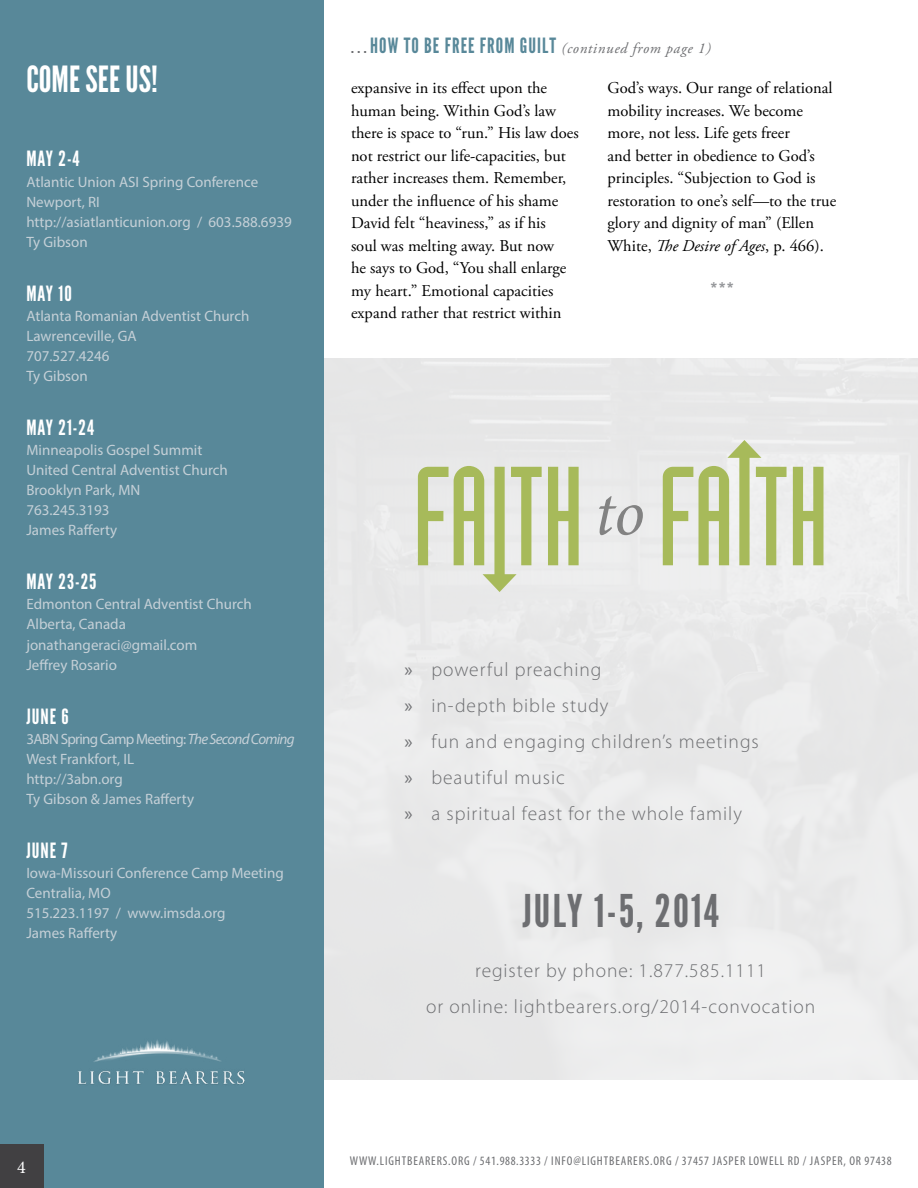
<style>
.page{position:relative;width:918px;height:1188px;background:#fff}
.page>*{position:absolute;margin:0;border:0;box-sizing:border-box;transform-origin:0 0}
.t1{font:italic 65.25px "Minion Pro";color:#828282}
.t2{font:45px "League Gothic";letter-spacing:.05em;color:#6d6e71}
.t3{font:36px "League Gothic";color:#fff}
.t4{font:21px "League Gothic";letter-spacing:.05em;color:#fff}
.t5{font:21px "League Gothic";letter-spacing:.05em;color:#588899}
.t6{font:300 19.5px/36px "Myriad Pro";letter-spacing:.05em;color:#6d6e71;text-align:center}
.t7{font:18px "Minion Pro";color:#fff}
.t8{font:16.5px/22.5px "Adobe Garamond Pro";color:#000}
.t9{font:700 16.5px "Arial";color:#939598}
.t10{font:15px/20.1px "Myriad Pro";color:#c5d0d7}
.t11{font:italic 15px "Adobe Garamond Pro";letter-spacing:.05em;color:#6d6e71}
.t12{font:condensed 12.75px "Myriad Pro";letter-spacing:.07em;color:#6d6e71}
.s1{font-style:italic}
.s2{font-size:18px;color:#6d6e71}
.s3{font-weight:400}
</style>
<div class="page">
<div style="left:0;top:0;width:323px;height:1188px;background:#588899"></div>
<div style="left:0;top:1145px;width:43px;height:43px;background:#414042"></div>
<img style="left:78px;top:1040px;width:167px;height:45px">
<svg style="left:418px;top:466px;width:124px;height:126px;background:#cfd7b2"></svg>
<svg style="left:548px;top:467px;width:31px;height:98px;background:#bbc986"></svg>
<svg style="left:663px;top:467px;width:30px;height:98px;background:#ccd5aa"></svg>
<svg style="left:699px;top:440px;width:88px;height:125px"></svg>
<svg style="left:793px;top:467px;width:30px;height:98px;background:#bcc987"></svg>
<h3 class="t3" style="left:26px;top:58px;width:14px">COME</h3>
<h3 class="t3" style="left:86px;top:58px;width:74px">SEE US!</h3>
<p class="t4" style="left:26px;top:146px;width:55px">MAY 2-4</p>
<p class="t10" style="left:26px;top:171px;width:267px">Atlantic Union ASI Spring Conference<br>Newport, RI<br>http://asiatlanticunion.org / 603.588.6939<br>Ty Gibson</p>
<p class="t4" style="left:26px;top:281px;width:47px">MAY 10</p>
<p class="t10" style="left:26px;top:305px;width:225px">Atlanta Romanian Adventist Church<br>Lawrenceville, GA<br>707.527.4246<br>Ty Gibson</p>
<p class="t4" style="left:26px;top:415px;width:69px">MAY 21-24</p>
<p class="t10" style="left:26px;top:440px;width:203px">Minneapolis Gospel Summit<br>United Central Adventist Church<br>Brooklyn Park, MN<br>763.245.3193<br>James Rafferty</p>
<p class="t4" style="left:26px;top:569px;width:72px">MAY 23-25</p>
<p class="t10" style="left:26px;top:594px;width:227px">Edmonton Central Adventist Church<br>Alberta, Canada jonathangeraci@gmail.com<br>Jeffrey Rosario</p>
<p class="t4" style="left:26px;top:704px;width:44px">JUNE 6</p>
<p class="t10" style="left:26px;top:728px;width:270px">3ABN Spring Camp Meeting: <span class="s1">The Second Coming<br></span>West Frankfort, IL<br>http://3abn.org<br>Ty Gibson &amp; James Rafferty</p>
<p class="t4" style="left:26px;top:838px;width:43px">JUNE 7</p>
<p class="t10" style="left:26px;top:863px;width:259px">Iowa-Missouri Conference Camp Meeting<br>Centralia, MO<br>515.223.1197 / www.imsda.org<br>James Rafferty</p>
<p class="t7" style="left:17px;top:1155px;width:10px">4</p>
<p class="t5" style="left:351px;top:33px;width:139px"><span class="s2">...</span>HOW TO BE FREE FROM</p>
<p class="t5" style="left:520px;top:33px;width:9px">GUILT</p>
<p class="t11" style="left:561px;top:39px;width:151px">(continued from page 1)</p>
<p class="t8" style="left:351px;top:77px;width:229px">expansive in its effect upon the human being. Within God’s law there is space to “run.” His law does not restrict our life-capacities, but rather increases them. Remember, under the influence of his shame David felt “heaviness,” as if his<br>soul was melting away. But now<br>he says to God, “You shall enlarge my heart.” Emotional capacities expand rather that restrict within</p>
<p class="t8" style="left:607px;top:77px;width:230px">God’s ways. Our range of relational mobility increases. We become more, not less. Life gets freer<br>and better in obedience to God’s principles. “Subjection to God is restoration to one’s self—to the true glory and dignity of man” (Ellen White, <span class="s1">The Desire of Ages</span>, p. 466).</p>
<p class="t9" style="left:711px;top:277px;width:24px">***</p>
<h1 class="t1" style="left:595px;top:469px;width:52px">to</h1>
<p class="t6" style="left:404px;top:652px;width:356px;text-align:left"><span class="s3">»</span> powerful preaching<br><span class="s3">»</span> in-depth bible study<br><span class="s3">»</span> fun and engaging children’s meetings <span class="s3">»</span> beautiful music<br><span class="s3">»</span> a spiritual feast for the whole family</p>
<h2 class="t2" style="left:522px;top:884px;width:198px">JULY 1-5, 2014</h2>
<p class="t6" style="left:426px;top:952px;width:391px">register by phone: 1.877.585.1111<br>or online: lightbearers.org/2014-convocation</p>
<p class="t12" style="left:350px;top:1153px;width:543px">WWW.LIGHTBEARERS.ORG / 541.988.3333 / INFO@LIGHTBEARERS.ORG / 37457 JASPER LOWELL RD / JASPER, OR 97438</p>
</div>
